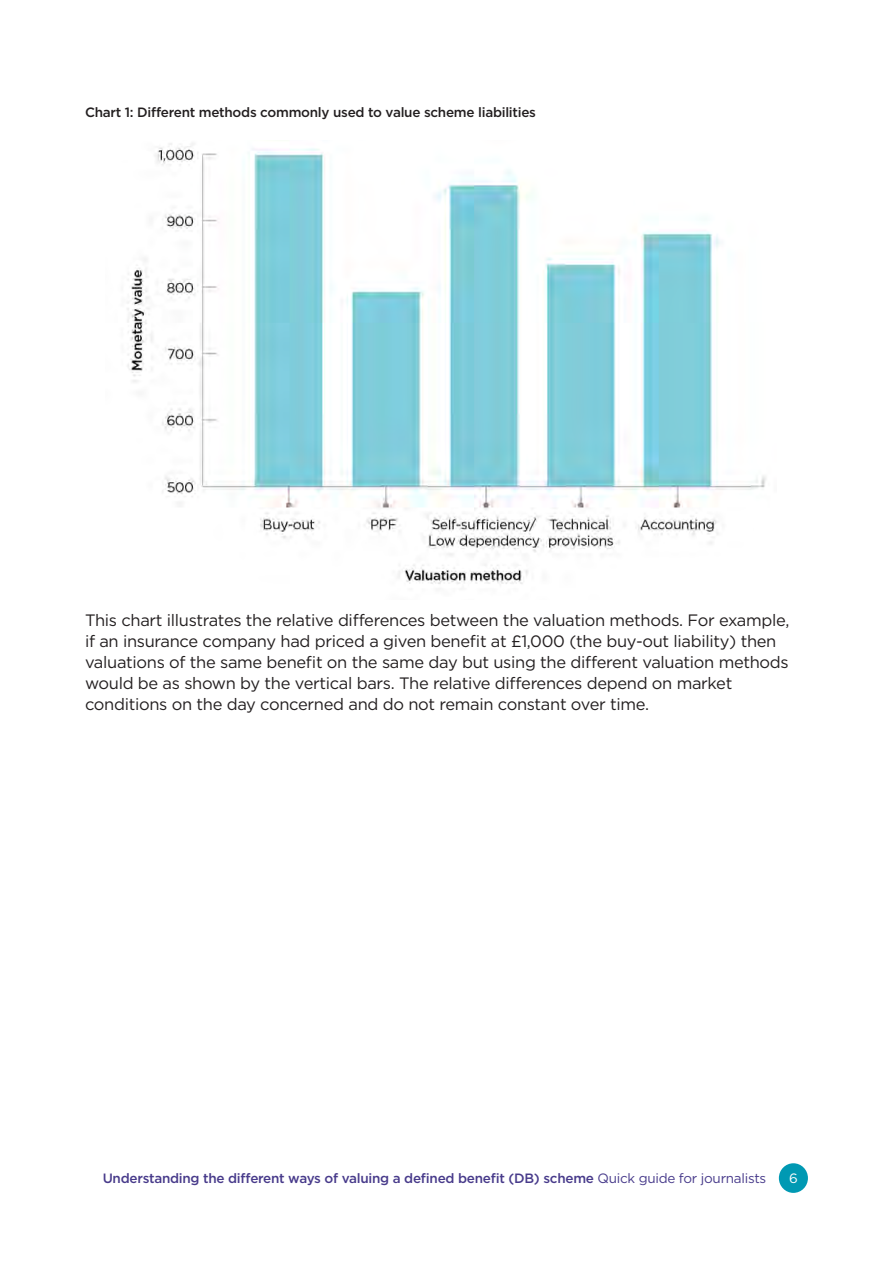
<style>
.page{position:relative;width:893px;height:1263px;background:#fff}
.page>*{position:absolute;margin:0;border:0;box-sizing:border-box;transform-origin:0 0}
.t1{font:16.5px/21px "Gotham";letter-spacing:-.02em;color:#231f20}
.t2{font:500 13.5px "Gotham";letter-spacing:-.02em;color:#483b8b}
.t3{font:500 13.5px "Gotham";letter-spacing:-.02em;color:#231f20}
.t4{font:13.5px "Gotham";color:#fff}
.s1{font-weight:400}
</style>
<div class="page">
<div style="left:779px;top:1163px;width:29px;height:30px;background:#0099b3;border-radius:50%"></div>
<img style="left:127px;top:143px;width:639px;height:441px">
<p class="t3" style="left:85px;top:103px;width:452px">Chart 1: Different methods commonly used to value scheme liabilities</p>
<p class="t1" style="left:85px;top:609px;width:706px">This chart illustrates the relative differences between the valuation methods. For example, if an insurance company had priced a given benefit at £1,000 (the buy-out liability) then valuations of the same benefit on the same day but using the different valuation methods would be as shown by the vertical bars. The relative differences depend on market conditions on the day concerned and do not remain constant over time.</p>
<p class="t2" style="left:103px;top:1170px;width:665px">Understanding the different ways of valuing a defined benefit (DB) scheme <span class="s1">Quick guide for journalists</span></p>
<p class="t4" style="left:789px;top:1169px;width:10px">6</p>
</div>
